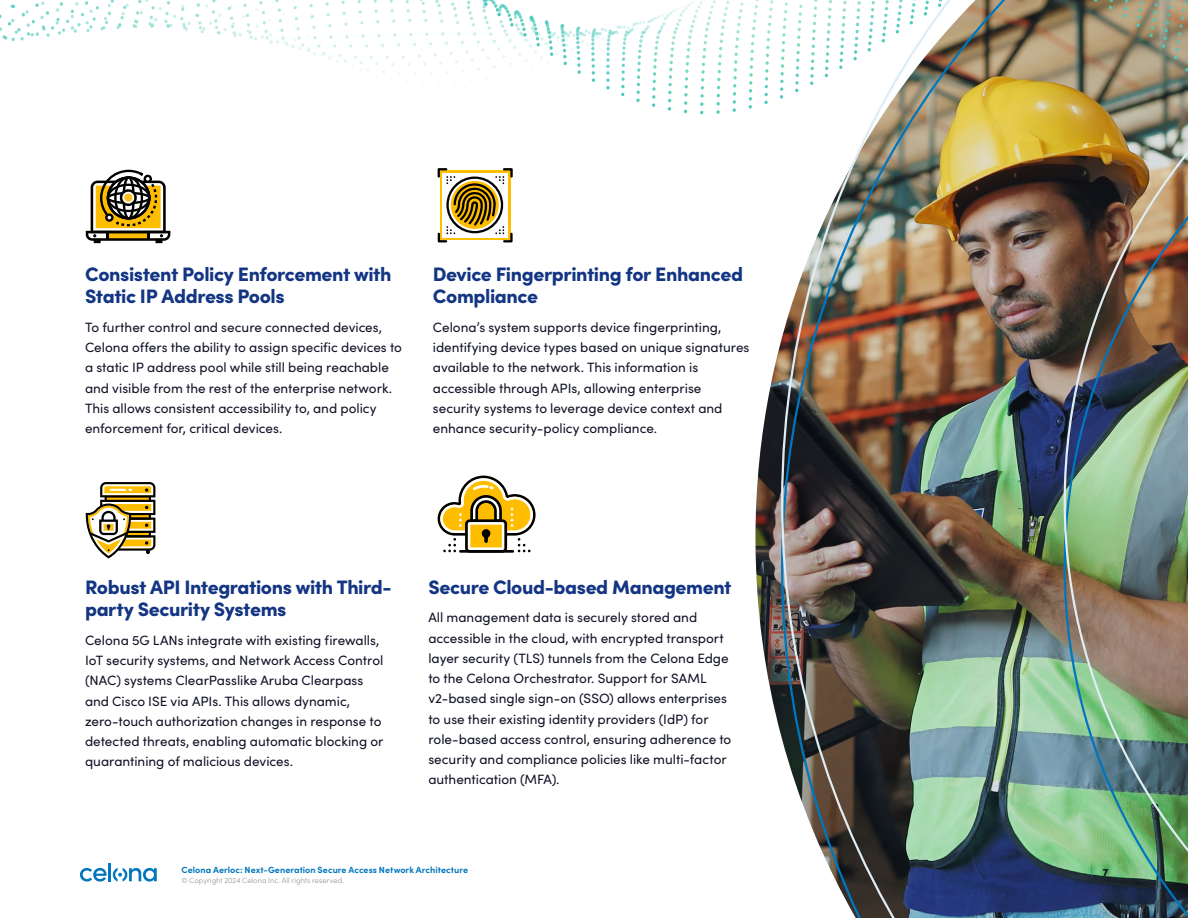
<style>
.page{position:relative;width:1188px;height:918px;background:#fff}
.page>*{position:absolute;margin:0;border:0;box-sizing:border-box;transform-origin:0 0}
.Heading_3{font:900 19.5px/22.5px "Sofia Pro";letter-spacing:-.02em;color:#133583}
.Paragraph{font:13.5px/20.2px "Sofia Pro";color:#101226}
.t1{font:300 10.5px "Sofia Pro";color:#0277bd}
.t2{font:700 9px "Sofia Pro";letter-spacing:.005em;color:#0277bd}
.t3{font:300 7.5px "Sofia Pro";letter-spacing:.005em;color:#939598}
.s1{font-weight:900;color:#101226}
</style>
<div class="page">
<img style="left:755px;top:345px;width:25px;height:386px">
<img style="left:780px;top:126px;width:408px;height:792px">
<svg style="left:86px;top:482px;width:69px;height:76px"></svg>
<svg style="left:437px;top:168px;width:76px;height:75px"></svg>
<svg style="left:438px;top:476px;width:98px;height:77px"></svg>
<svg style="left:86px;top:170px;width:84px;height:73px"></svg>
<svg style="left:870px;top:118px;width:318px;height:8px;background:#b9a45a"></svg>
<svg style="left:667px;top:109px;width:521px;height:9px"></svg>
<svg style="left:636px;top:101px;width:552px;height:8px"></svg>
<svg style="left:621px;top:94px;width:567px;height:7px"></svg>
<svg style="left:0;top:0;width:1188px;height:94px"></svg>
<svg style="left:80px;top:868px;width:27px;height:14px"></svg>
<hr style="left:108px;top:863px;width:3px;height:18px;background:#0277bd">
<svg style="left:113px;top:868px;width:44px;height:14px"></svg>
<p class="Heading_3" style="left:85px;top:261px;width:308px">Consistent Policy Enforcement with<br>Static IP Address Pools</p>
<p class="Paragraph" style="left:85px;top:316px;width:319px">To further control and secure connected devices, Celona offers the ability to assign specific devices to a static IP address pool while still being reachable and visible from the rest of the enterprise network.<br>This allows consistent accessibility to, and policy enforcement for, critical devices.</p>
<p class="Heading_3" style="left:433px;top:261px;width:312px">Device Fingerprinting for Enhanced<br>Compliance</p>
<p class="Paragraph" style="left:433px;top:316px;width:318px">Celona’s system supports device fingerprinting, identifying device types based on unique signatures available to the network. This information is accessible through APIs, allowing enterprise security systems to leverage device context and enhance security-policy compliance.</p>
<p class="Heading_3" style="left:85px;top:574px;width:308px">Robust API Integrations with Third&shy;party Security Systems</p>
<p class="Paragraph" style="left:85px;top:629px;width:300px">Celona 5G LANs integrate with existing firewalls, IoT security systems, and Network Access Control (NAC) systems ClearPasslike Aruba Clearpass and Cisco ISE via APIs. This allows dynamic, zero-touch authorization changes in response to detected threats, enabling automatic blocking or quarantining of malicious devices.</p>
<p class="Heading_3" style="left:428px;top:574px;width:305px">Secure Cloud-based Management</p>
<p class="Paragraph" style="left:428px;top:607px;width:305px">All management data is securely stored and accessible in the cloud, with encrypted transport layer security (TLS) tunnels from the Celona Edge to the Celona Orchestrator. Support for SAML v2-based single sign-on (SSO) allows enterprises to use their existing identity providers (IdP) for role-based access control, ensuring adherence to security and compliance policies like multi-factor authentication (MFA).</p>
<p class="t2" style="left:181px;top:863px;width:288px">Celona Aerloc: Next-Generation Secure Access Network Architecture</p>
<p class="t3" style="left:181px;top:875px;width:164px">© Copyright 2024 Celona Inc. All rights reserved.</p>
<p class="t1" style="left:1091px;top:865px;width:19px">| <span class="s1">7</span></p>
</div>
